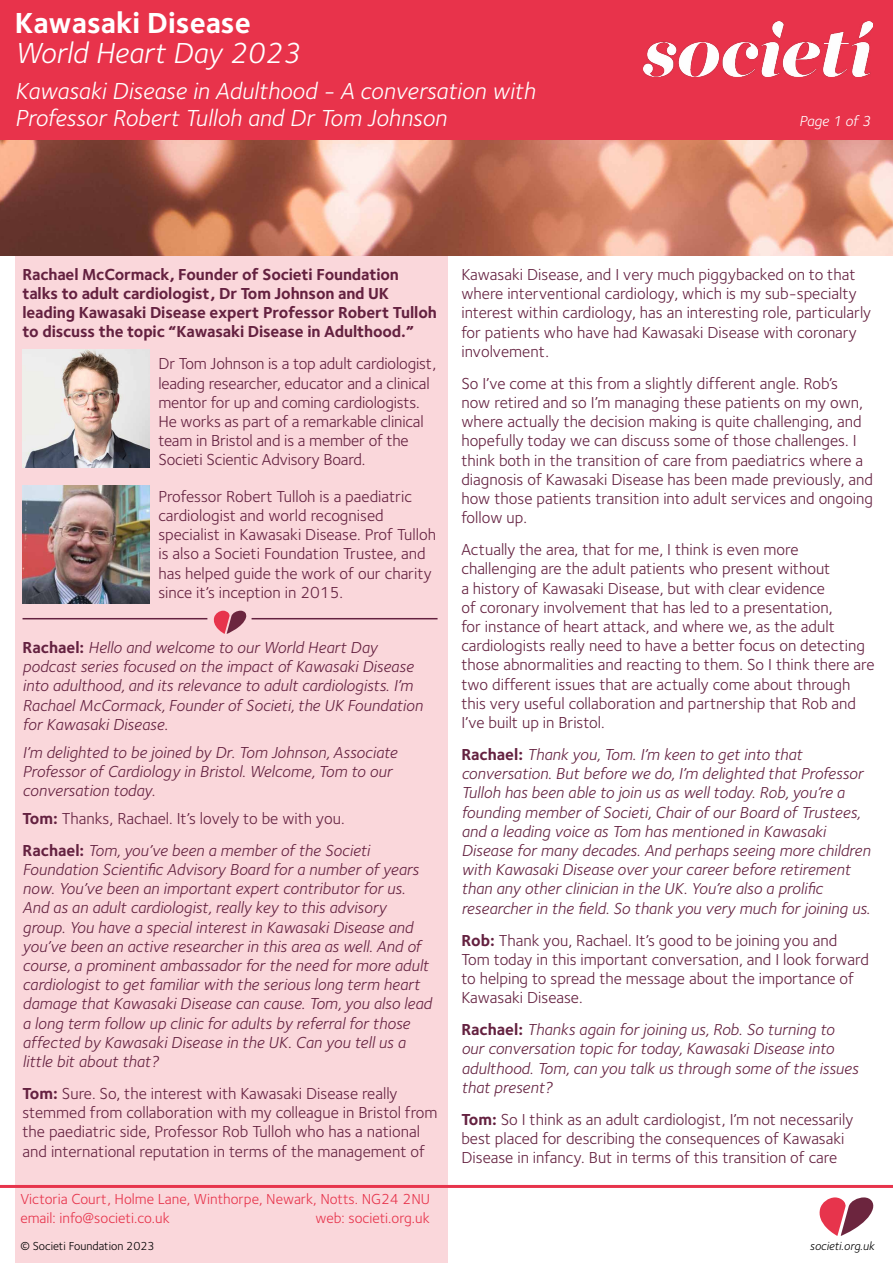
<style>
.page{position:relative;width:893px;height:1263px;background:#fff}
.page>*{position:absolute;margin:0;border:0;box-sizing:border-box;transform-origin:0 0}
.t1{font:italic 30px "Foundry Sterling";color:#fff}
.t2{font:700 30px "Foundry Sterling";color:#fff}
.t3{font:italic 24px/27px "Foundry Sterling";color:#fff}
.t4{font:16.5px/19.2px "Foundry Sterling";color:#642140}
.t5{font:italic 16.5px/19.2px "Foundry Sterling";color:#642140}
.t6{font:700 16.5px/19.2px "Foundry Sterling";letter-spacing:-.01em;color:#642140}
.t7{font:15px/19.5px "Foundry Sterling";color:#e7344c}
.t8{font:italic 15px "Foundry Sterling";letter-spacing:-.01em;color:#fff}
.t9{font:12px "Foundry Sterling";color:#000}
.t10{font:italic 12px "Foundry Sterling";color:#000}
.s1{font-weight:700;font-style:normal}
.s2{font-weight:700}
.s3{font-style:italic}
</style>
<div class="page">
<div style="left:15px;top:11px;width:433px;height:1252px;background:#fad7db"></div>
<hr style="left:0;top:1185px;width:893px;height:3px;background:#e7344c">
<div style="left:0;top:0;width:893px;height:140px;background:#e8334b"></div>
<img style="left:643px;top:21px;width:230px;height:55px">
<img style="left:0;top:140px;width:893px;height:115px">
<hr style="left:252px;top:618px;width:186px;height:1px;background:#642140">
<svg style="left:214px;top:611px;width:32px;height:23px"></svg>
<hr style="left:23px;top:618px;width:184px;height:1px;background:#642140">
<svg style="left:820px;top:1197px;width:53px;height:39px"></svg>
<img style="left:23px;top:350px;width:127px;height:118px">
<img style="left:23px;top:486px;width:127px;height:118px">
<h1 class="t2" style="left:15px;top:5px;width:238px">Kawasaki Disease</h1>
<h1 class="t1" style="left:15px;top:36px;width:287px">World Heart Day 2023</h1>
<h2 class="t3" style="left:15px;top:77px;width:522px">Kawasaki Disease in Adulthood - A conversation with<br>Professor Robert Tulloh and Dr Tom Johnson</h2>
<p class="t8" style="left:799px;top:112px;width:73px">Page 1 of 3</p>
<p class="t6" style="left:23px;top:264px;width:416px">Rachael McCormack, Founder of Societi Foundation talks to adult cardiologist, Dr Tom Johnson and UK leading Kawasaki Disease expert Professor Robert Tulloh to discuss the topic “Kawasaki Disease in Adulthood.”</p>
<p class="t4" style="left:158px;top:354px;width:279px">Dr Tom Johnson is a top adult cardiologist, leading researcher, educator and a clinical mentor for up and coming cardiologists.<br>He works as part of a remarkable clinical team in Bristol and is a member of the Societi Scientic Advisory Board.</p>
<p class="t4" style="left:158px;top:486px;width:279px">Professor Robert Tulloh is a paediatric cardiologist and world recognised specialist in Kawasaki Disease. Prof Tulloh is also a Societi Foundation Trustee, and has helped guide the work of our charity since it’s inception in 2015.</p>
<p class="t5" style="left:23px;top:638px;width:402px"><span class="s1">Rachael:</span> Hello and welcome to our World Heart Day podcast series focused on the impact of Kawasaki Disease into adulthood, and its relevance to adult cardiologists. I’m Rachael McCormack, Founder of Societi, the UK Foundation for Kawasaki Disease.</p>
<p class="t5" style="left:23px;top:742px;width:376px">I’m delighted to be joined by Dr. Tom Johnson, Associate<br>Professor of Cardiology in Bristol. Welcome, Tom to our conversation today.</p>
<p class="t4" style="left:23px;top:802px;width:349px;line-height:32px"><span class="s2">Tom:</span> Thanks, Rachael. It’s lovely to be with you.<br><span class="s2">Rachael:</span> <span class="s3">Tom, you’ve been a member of the Societi</span></p>
<p class="t5" style="left:23px;top:860px;width:411px">Foundation Scientific Advisory Board for a number of years now. You’ve been an important expert contributor for us.<br>And as an adult cardiologist, really key to this advisory group. You have a special interest in Kawasaki Disease and you’ve been an active researcher in this area as well. And of course, a prominent ambassador for the need for more adult cardiologist to get familiar with the serious long term heart damage that Kawasaki Disease can cause. Tom, you also lead a long term follow up clinic for adults by referral for those affected by Kawasaki Disease in the UK. Can you tell us a little bit about that?</p>
<p class="t4" style="left:23px;top:1084px;width:417px"><span class="s2">Tom:</span> Sure. So, the interest with Kawasaki Disease really stemmed from collaboration with my colleague in Bristol from the paediatric side, Professor Rob Tulloh who has a national and international reputation in terms of the management of</p>
<p class="t7" style="left:20px;top:1189px;width:411px">Victoria Court, Holme Lane, Winthorpe, Newark, Notts. NG24 2NU email: info@societi.co.uk</p>
<p class="t7" style="left:316px;top:1208px;width:116px">web: societi.org.uk</p>
<p class="t9" style="left:20px;top:1239px;width:136px">© Societi Foundation 2023</p>
<p class="t4" style="left:461px;top:265px;width:411px">Kawasaki Disease, and I very much piggybacked on to that where interventional cardiology, which is my sub-specialty interest within cardiology, has an interesting role, particularly for patients who have had Kawasaki Disease with coronary involvement.</p>
<p class="t4" style="left:461px;top:373px;width:413px">So I’ve come at this from a slightly different angle. Rob’s<br>now retired and so I’m managing these patients on my own, where actually the decision making is quite challenging, and hopefully today we can discuss some of those challenges. I think both in the transition of care from paediatrics where a diagnosis of Kawasaki Disease has been made previously, and how those patients transition into adult services and ongoing follow up.</p>
<p class="t4" style="left:461px;top:540px;width:415px">Actually the area, that for me, I think is even more challenging are the adult patients who present without<br>a history of Kawasaki Disease, but with clear evidence<br>of coronary involvement that has led to a presentation,<br>for instance of heart attack, and where we, as the adult cardiologists really need to have a better focus on detecting those abnormalities and reacting to them. So I think there are two different issues that are actually come about through this very useful collaboration and partnership that Rob and I’ve built up in Bristol.</p>
<p class="t5" style="left:461px;top:745px;width:410px"><span class="s1">Rachael:</span> Thank you, Tom. I’m keen to get into that conversation. But before we do, I’m delighted that Professor Tulloh has been able to join us as well today. Rob, you’re a founding member of Societi, Chair of our Board of Trustees, and a leading voice as Tom has mentioned in Kawasaki Disease for many decades. And perhaps seeing more children with Kawasaki Disease over your career before retirement than any other clinician in the UK. You’re also a prolific researcher in the field. So thank you very much for joining us.</p>
<p class="t4" style="left:461px;top:930px;width:409px"><span class="s2">Rob:</span> Thank you, Rachael. It’s good to be joining you and Tom today in this important conversation, and I look forward to helping to spread the message about the importance of Kawasaki Disease.</p>
<p class="t5" style="left:461px;top:1020px;width:398px"><span class="s1">Rachael:</span> Thanks again for joining us, Rob. So turning to our conversation topic for today, Kawasaki Disease into adulthood. Tom, can you talk us through some of the issues that present?</p>
<p class="t4" style="left:461px;top:1109px;width:394px"><span class="s2">Tom:</span> So I think as an adult cardiologist, I’m not necessarily best placed for describing the consequences of Kawasaki<br>Disease in infancy. But in terms of this transition of care</p>
<p class="t10" style="left:810px;top:1239px;width:66px">societi.org.uk</p>
</div>
